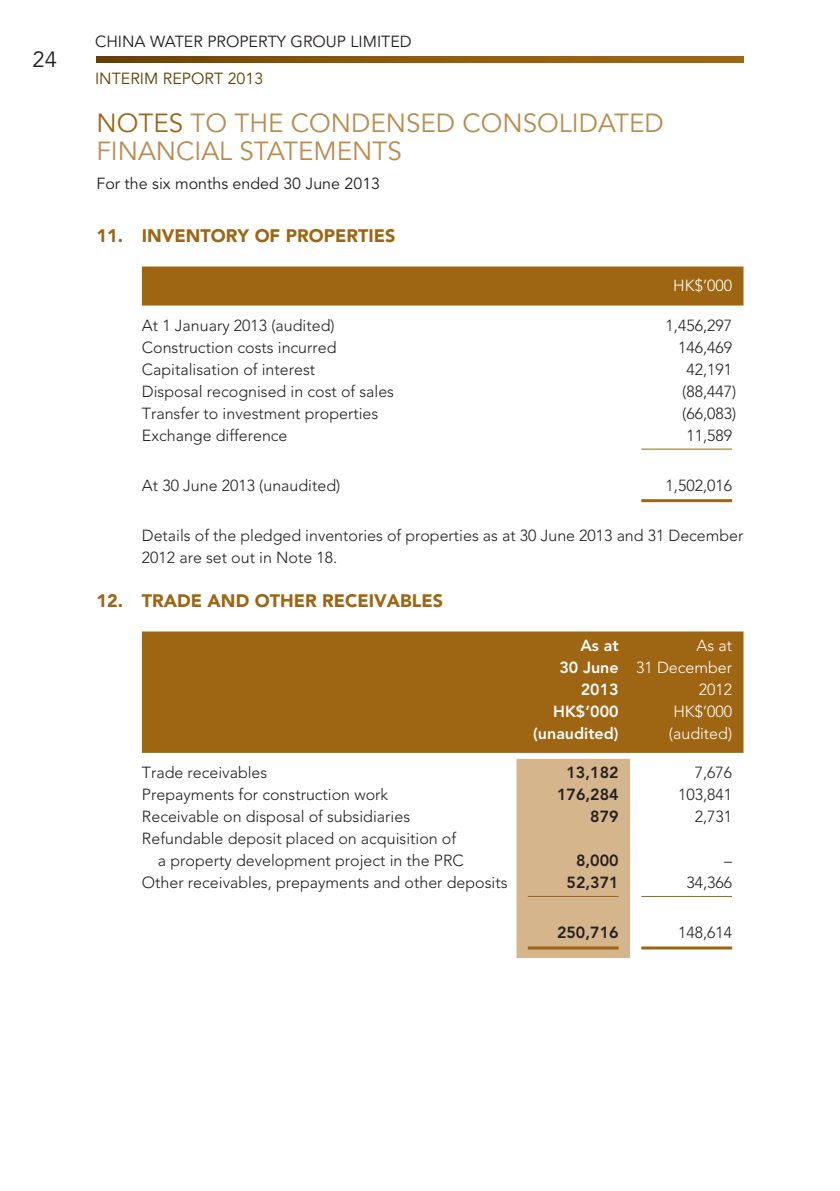
<style>
.page{position:relative;width:840px;height:1191px;background:#fff}
.page>*{position:absolute;margin:0;border:0;box-sizing:border-box;transform-origin:0 0}
.t1{font:26px "Avenir LT Std";color:#ba8b4d}
.t2{font:26px "Avenir LT Std";color:#9e6512}
.t3{font:22px "Avenir LT Std";color:#231f20}
.t4{font:900 18px "Avenir LT Std";color:#9e6512}
.t5{font:300 16px/22px "Avenir LT Std";color:#231f20}
.t6{font:16px "Avenir LT Std";color:#231f20}
.t7{font:300 16px/22px "Avenir LT Std";color:#fff;text-align:right}
.t8{font:800 16px "Avenir LT Std";color:#231f20}
.t9{font:800 16px/22px "Avenir LT Std";color:#fff;text-align:right}
.t10{font:16px "Avenir LT Std";color:#643d00}
</style>
<div class="page">
<svg style="left:96px;top:57px;width:647px;height:5px;background:#8a580a"></svg>
<div style="left:142px;top:266px;width:601px;height:39px;background:#9e6512"></div>
<hr style="left:641px;top:448px;width:90px;height:1px;background:#9e6512">
<hr style="left:641px;top:499px;width:90px;height:3px;background:#9e6512">
<div style="left:142px;top:631px;width:601px;height:122px;background:#9e6512"></div>
<div style="left:516px;top:759px;width:113px;height:199px;background:#d5b58c"></div>
<hr style="left:527px;top:896px;width:91px;height:1px;background:#9e6512">
<hr style="left:641px;top:896px;width:90px;height:1px;background:#9e6512">
<hr style="left:527px;top:946px;width:91px;height:3px;background:#9e6512">
<hr style="left:641px;top:946px;width:90px;height:3px;background:#9e6512">
<h2 class="t3" style="left:33px;top:47px;width:26px">24</h2>
<p class="t6" style="left:95px;top:33px;width:318px">CHINA WATER PROPERTY GROUP LIMITED</p>
<p class="t10" style="left:95px;top:69px;width:170px">INTERIM REPORT 2013</p>
<h1 class="t2" style="left:96px;top:108px;width:38px">NOTES</h1>
<h1 class="t1" style="left:190px;top:108px;width:61px">TO THE</h1>
<h1 class="t1" style="left:290px;top:108px;width:38px">CONDENSED</h1>
<h1 class="t1" style="left:462px;top:108px;width:36px">CONSOLIDATED</h1>
<h1 class="t1" style="left:96px;top:136px;width:31px">FINANCIAL</h1>
<h1 class="t1" style="left:239px;top:136px;width:32px">STATEMENTS</h1>
<p class="t6" style="left:96px;top:174px;width:285px">FOR THE SIX MONTHS ENDED 30 JUNE 2013</p>
<p class="t4" style="left:96px;top:225px;width:300px">11. INVENTORY OF PROPERTIES</p>
<p class="t7" style="left:673px;top:275px;width:60px">HK$’000</p>
<p class="t5" style="left:142px;top:314px;width:194px">At 1 January 2013 (audited)</p>
<p class="t5" style="left:665px;top:314px;width:68px">1,456,297</p>
<p class="t5" style="left:142px;top:336px;width:196px">Construction costs incurred</p>
<p class="t5" style="left:677px;top:336px;width:56px">146,469</p>
<p class="t5" style="left:142px;top:358px;width:175px">Capitalisation of interest</p>
<p class="t5" style="left:686px;top:358px;width:47px">42,191</p>
<p class="t5" style="left:142px;top:380px;width:253px">Disposal recognised in cost of sales</p>
<p class="t5" style="left:681px;top:380px;width:56px">(88,447)</p>
<p class="t5" style="left:142px;top:402px;width:238px">Transfer to investment properties</p>
<p class="t5" style="left:681px;top:402px;width:56px">(66,083)</p>
<p class="t5" style="left:142px;top:424px;width:147px">Exchange difference</p>
<p class="t5" style="left:686px;top:424px;width:47px">11,589</p>
<p class="t5" style="left:142px;top:474px;width:200px">At 30 June 2013 (unaudited)</p>
<p class="t5" style="left:665px;top:474px;width:68px">1,502,016</p>
<p class="t5" style="left:142px;top:524px;width:602px">Details of the pledged inventories of properties as at 30 June 2013 and 31 December<br>2012 are set out in Note 18.</p>
<p class="t4" style="left:96px;top:589px;width:348px">12. TRADE AND OTHER RECEIVABLES</p>
<p class="t9" style="left:559px;top:634px;width:61px">As at<br>30 June<br>2013</p>
<p class="t7" style="left:636px;top:634px;width:97px">As at<br>31 December<br>2012</p>
<p class="t9" style="left:553px;top:700px;width:67px">HK$’000</p>
<p class="t7" style="left:673px;top:700px;width:60px">HK$’000</p>
<p class="t9" style="left:533px;top:722px;width:87px">(unaudited)</p>
<p class="t7" style="left:668px;top:722px;width:65px">(audited)</p>
<p class="t5" style="left:142px;top:761px;width:127px">Trade receivables</p>
<p class="t8" style="left:566px;top:763px;width:54px">13,182</p>
<p class="t5" style="left:694px;top:761px;width:39px">7,676</p>
<p class="t5" style="left:142px;top:783px;width:248px">Prepayments for construction work</p>
<p class="t8" style="left:556px;top:785px;width:63px">176,284</p>
<p class="t5" style="left:677px;top:783px;width:56px">103,841</p>
<p class="t5" style="left:142px;top:805px;width:269px">Receivable on disposal of subsidiaries</p>
<p class="t8" style="left:590px;top:807px;width:30px">879</p>
<p class="t5" style="left:694px;top:805px;width:39px">2,731</p>
<p class="t5" style="left:158px;top:827px;width:307px;text-indent:-16px">Refundable deposit placed on acquisition of a property development project in the PRC</p>
<p class="t8" style="left:575px;top:851px;width:44px">8,000</p>
<p class="t5" style="left:723px;top:849px;width:9px">–</p>
<p class="t5" style="left:142px;top:871px;width:367px">Other receivables, prepayments and other deposits</p>
<p class="t8" style="left:566px;top:873px;width:54px">52,371</p>
<p class="t5" style="left:686px;top:871px;width:47px">34,366</p>
<p class="t8" style="left:556px;top:923px;width:63px">250,716</p>
<p class="t5" style="left:677px;top:921px;width:56px">148,614</p>
</div>
